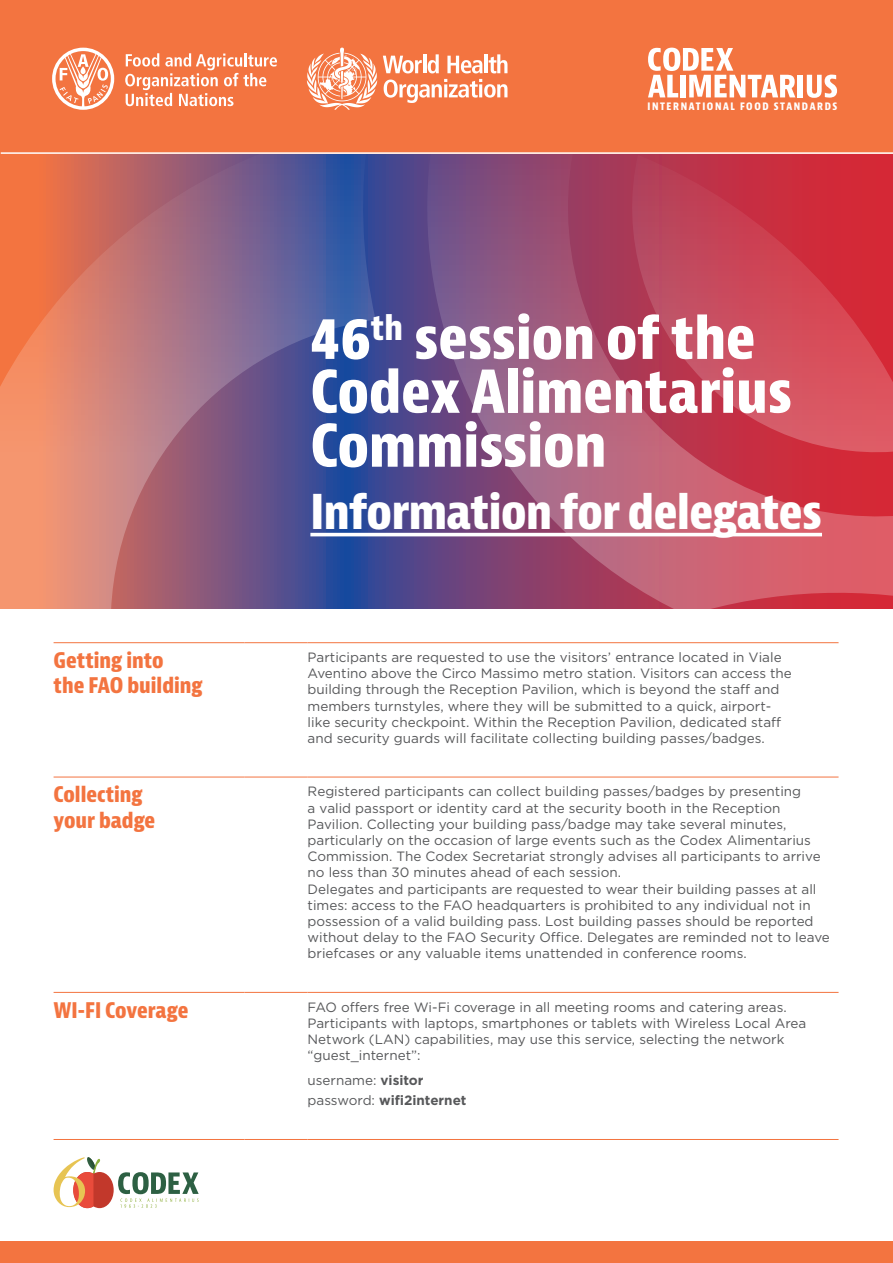
<style>
.page{position:relative;width:893px;height:1263px;background:#fff}
.page>*{position:absolute;margin:0;border:0;box-sizing:border-box;transform-origin:0 0}
.t1{font:700 condensed 57.45px/53.8px "Bernina Sans";color:#fff}
.t2{font:700 condensed 46.8px "Bernina Sans";letter-spacing:-.01em;color:#fff}
.t3{font:700 condensed 21px/25.2px "Bernina Sans";color:#f37440}
.t4{font:13.5px/16.2px "Gotham";color:#57585a}
.t5{font:700 13.5px/20.4px "Gotham";color:#57585a}
.t6{font:700 condensed 10.05px "Bernina Sans";letter-spacing:.16em;color:#fff}
.s1{font-weight:400}
</style>
<div class="page">
<hr style="left:54px;top:777px;width:190px;height:1px;background:#f37440">
<hr style="left:244px;top:777px;width:64px;height:1px;background:#f37440">
<hr style="left:308px;top:777px;width:530px;height:1px;background:#f37440">
<hr style="left:54px;top:642px;width:190px;height:1px;background:#f37440">
<hr style="left:244px;top:642px;width:64px;height:1px;background:#f37440">
<hr style="left:308px;top:642px;width:530px;height:1px;background:#f37440">
<hr style="left:54px;top:992px;width:190px;height:1px;background:#f37440">
<hr style="left:244px;top:992px;width:64px;height:1px;background:#f37440">
<hr style="left:308px;top:992px;width:530px;height:1px;background:#f37440">
<hr style="left:54px;top:1139px;width:190px;height:1px;background:#f37440">
<hr style="left:244px;top:1139px;width:64px;height:1px;background:#f37440">
<hr style="left:308px;top:1139px;width:530px;height:1px;background:#f37440">
<div style="left:0;top:151px;width:893px;height:457px;background:#444791"></div>
<svg style="left:0;top:153px;width:376px;height:455px;background:#96697f"></svg>
<svg style="left:406px;top:154px;width:487px;height:454px;background:#9d5175"></svg>
<svg style="left:620px;top:155px;width:273px;height:308px;background:#c74053"></svg>
<div style="left:0;top:1242px;width:893px;height:21px;background:#f37440"></div>
<div style="left:0;top:0;width:893px;height:153px;background:#f37440"></div>
<hr style="left:1px;top:152px;width:892px;height:2px;background:#fff">
<hr style="left:310px;top:533px;width:512px;height:3px;background:#fff">
<svg style="left:52px;top:48px;width:62px;height:62px"></svg>
<svg style="left:125px;top:53px;width:152px;height:53px"></svg>
<svg style="left:383px;top:56px;width:39px;height:17px"></svg>
<hr style="left:423px;top:54px;width:3px;height:19px;background:#fff">
<svg style="left:428px;top:54px;width:11px;height:19px"></svg>
<svg style="left:447px;top:56px;width:36px;height:17px"></svg>
<hr style="left:484px;top:54px;width:4px;height:19px;background:#fff">
<svg style="left:489px;top:54px;width:18px;height:19px"></svg>
<svg style="left:384px;top:79px;width:123px;height:24px"></svg>
<svg style="left:307px;top:48px;width:70px;height:62px"></svg>
<svg style="left:648px;top:48px;width:147px;height:49px"></svg>
<div style="left:798px;top:75px;width:5px;height:22px;background:#fff"></div>
<svg style="left:807px;top:75px;width:30px;height:23px"></svg>
<svg style="left:54px;top:1157px;width:145px;height:51px"></svg>
<p class="t6" style="left:647px;top:100px;width:191px">INTERNATIONAL FOOD STANDARDS</p>
<h1 class="t1" style="left:310px;top:312px;width:483px">46<sup>th</sup> session of the<br>Codex Alimentarius<br>Commission</h1>
<h2 class="t2" style="left:310px;top:483px;width:513px">Information for delegates</h2>
<h3 class="t3" style="left:54px;top:648px;width:151px">Getting into<br>the FAO building</h3>
<p class="t4" style="left:308px;top:649px;width:486px">Participants are requested to use the visitors’ entrance located in Viale Aventino above the Circo Massimo metro station. Visitors can access the building through the Reception Pavilion, which is beyond the staff and members turnstyles, where they will be submitted to a quick, airport&shy;like security checkpoint. Within the Reception Pavilion, dedicated staff and security guards will facilitate collecting building passes/badges.</p>
<h3 class="t3" style="left:54px;top:783px;width:103px">Collecting your badge</h3>
<p class="t4" style="left:308px;top:783px;width:524px">Registered participants can collect building passes/badges by presenting<br>a valid passport or identity card at the security booth in the Reception Pavilion. Collecting your building pass/badge may take several minutes, particularly on the occasion of large events such as the Codex Alimentarius Commission. The Codex Secretariat strongly advises all participants to arrive no less than 30 minutes ahead of each session.<br>Delegates and participants are requested to wear their building passes at all times: access to the FAO headquarters is prohibited to any individual not in possession of a valid building pass. Lost building passes should be reported without delay to the FAO Security Office. Delegates are reminded not to leave briefcases or any valuable items unattended in conference rooms.</p>
<h3 class="t3" style="left:54px;top:998px;width:136px">WI-FI Coverage</h3>
<p class="t4" style="left:308px;top:998px;width:500px">FAO offers free Wi-Fi coverage in all meeting rooms and catering areas.<br>Participants with laptops, smartphones or tablets with Wireless Local Area Network (LAN) capabilities, may use this service, selecting the network “guest_internet”:</p>
<p class="t5" style="left:308px;top:1070px;width:160px"><span class="s1">username:</span> visitor <span class="s1">password:</span> wifi2internet</p>
</div>
